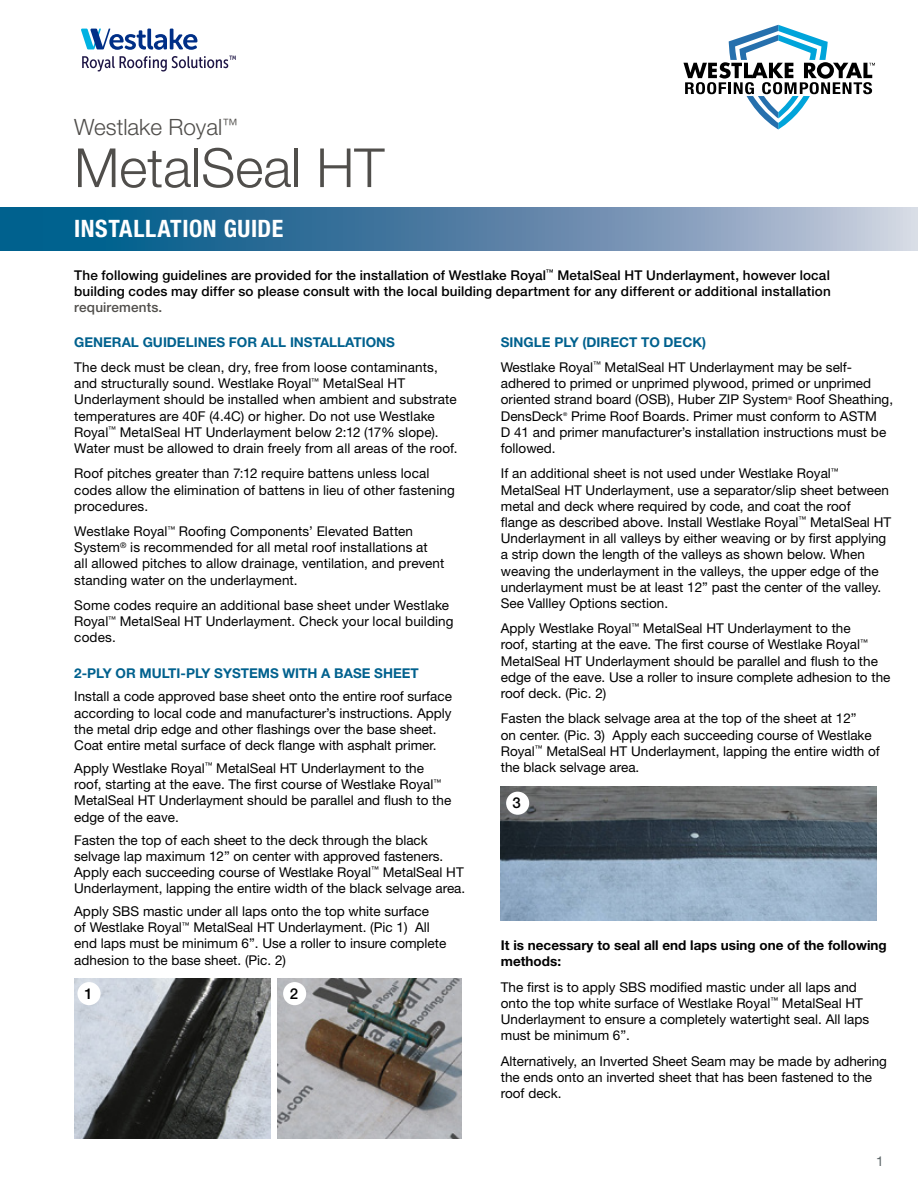
<style>
.page{position:relative;width:918px;height:1188px;background:#fff}
.page>*{position:absolute;margin:0;border:0;box-sizing:border-box;transform-origin:0 0}
.t1{font:300 54px "Helvetica Neue LT Std";color:#504e4b}
.t2{font:700 condensed 24px "Helvetica Neue LT Std";letter-spacing:.025em;color:#fff}
.t3{font:300 22.5px "Helvetica Neue LT Std";color:#504e4b}
.t4{font:500 15px "Helvetica Neue LT Std";color:#000}
.t5{font:13.5px/16.2px "Helvetica Neue LT Std";color:#000}
.t6{font:500 13.5px/16.2px "Helvetica Neue LT Std";letter-spacing:.01em;color:#000}
.t7{font:700 13.5px "Helvetica Neue LT Std";color:#00618e}
.t8{font:700 13.5px/16.2px "Helvetica Neue LT Std";color:#000}
.t9{font:500 13.5px "Helvetica Neue LT Std";letter-spacing:.015em;color:#504e4b}
.t10{font:13.5px "Helvetica Neue LT Std";color:#5b6467}
.t11{font:5.25px "Helvetica Neue LT Std";color:#000}
.s1{font-weight:700;color:#00618e}
</style>
<div class="page">
<img style="left:74px;top:979px;width:197px;height:160px">
<div style="left:77px;top:982px;width:24px;height:23px;background:#fff;border-radius:50%"></div>
<img style="left:278px;top:979px;width:183px;height:160px">
<div style="left:283px;top:982px;width:23px;height:23px;background:#fff;border-radius:50%"></div>
<img style="left:501px;top:786px;width:376px;height:134px">
<div style="left:506px;top:792px;width:23px;height:23px;background:#fff;border-radius:50%"></div>
<svg style="left:0;top:208px;width:918px;height:42px;background:#5686aa"></svg>
<svg style="left:81px;top:29px;width:116px;height:21px"></svg>
<svg style="left:82px;top:56px;width:154px;height:16px"></svg>
<svg style="left:683px;top:25px;width:192px;height:104px"></svg>
<h3 class="t3" style="left:74px;top:113px;width:165px">Westlake Royal<sup>™</sup></h3>
<h1 class="t1" style="left:74px;top:135px;width:312px">MetalSeal HT</h1>
<h2 class="t2" style="left:74px;top:214px;width:211px">INSTALLATION GUIDE</h2>
<p class="t6" style="left:74px;top:267px;width:758px">The following guidelines are provided for the installation of Westlake Royal<sup>™</sup> MetalSeal HT Underlayment, however local building codes may differ so please consult with the local building department for any different or additional installation</p>
<p class="t9" style="left:74px;top:299px;width:90px">requirements.</p>
<p class="t7" style="left:74px;top:333px;width:322px">GENERAL GUIDELINES FOR ALL INSTALLATIONS</p>
<p class="t5" style="left:74px;top:359px;width:385px">The deck must be clean, dry, free from loose contaminants, and structurally sound. Westlake Royal<sup>™</sup> MetalSeal HT Underlayment should be installed when ambient and substrate temperatures are 40F (4.4C) or higher. Do not use Westlake Royal<sup>™</sup> MetalSeal HT Underlayment below 2:12 (17% slope).<br>Water must be allowed to drain freely from all areas of the roof.</p>
<p class="t5" style="left:74px;top:465px;width:382px">Roof pitches greater than 7:12 require battens unless local codes allow the elimination of battens in lieu of other fastening procedures.</p>
<p class="t5" style="left:74px;top:523px;width:372px">Westlake Royal<sup>™</sup> Roofing Components’ Elevated Batten System<sup>®</sup> is recommended for all metal roof installations at all allowed pitches to allow drainage, ventilation, and prevent standing water on the underlayment.</p>
<p class="t5" style="left:74px;top:597px;width:381px">Some codes require an additional base sheet under Westlake<br>Royal<sup>™</sup> MetalSeal HT Underlayment. Check your local building codes.</p>
<p class="t7" style="left:74px;top:665px;width:346px">2-PLY OR MULTI-PLY SYSTEMS WITH A BASE SHEET</p>
<p class="t5" style="left:74px;top:688px;width:379px">Install a code approved base sheet onto the entire roof surface according to local code and manufacturer’s instructions. Apply the metal drip edge and other flashings over the base sheet.<br>Coat entire metal surface of deck flange with asphalt primer.</p>
<p class="t5" style="left:74px;top:760px;width:379px">Apply Westlake Royal<sup>™</sup> MetalSeal HT Underlayment to the roof, starting at the eave. The first course of Westlake Royal<sup>™ </sup>MetalSeal HT Underlayment should be parallel and flush to the edge of the eave.</p>
<p class="t5" style="left:74px;top:831px;width:393px">Fasten the top of each sheet to the deck through the black selvage lap maximum 12” on center with approved fasteners.<br>Apply each succeeding course of Westlake Royal<sup>™</sup> MetalSeal HT Underlayment, lapping the entire width of the black selvage area.</p>
<p class="t5" style="left:74px;top:903px;width:374px">Apply SBS mastic under all laps onto the top white surface<br>of Westlake Royal<sup>™</sup> MetalSeal HT Underlayment. (Pic 1) All end laps must be minimum 6”. Use a roller to insure complete adhesion to the base sheet. (Pic. 2)</p>
<p class="t4" style="left:84px;top:985px;width:10px">1</p>
<p class="t4" style="left:290px;top:985px;width:10px">2</p>
<p class="t5" style="left:501px;top:329px;width:353px;line-height:25.3px"><span class="s1">SINGLE PLY (DIRECT TO DECK)<br></span>Westlake Royal<sup>™</sup> MetalSeal HT Underlayment may be self-</p>
<p class="t5" style="left:501px;top:375px;width:372px">adhered to primed or unprimed plywood, primed or unprimed oriented strand board (OSB), Huber ZIP System</p>
<p class="t11" style="left:788px;top:395px;width:6px">®</p>
<p class="t5" style="left:796px;top:391px;width:99px">Roof Sheathing,</p>
<p class="t5" style="left:501px;top:407px;width:387px;text-indent:70px">Prime Roof Boards. Primer must conform to ASTM<br>D 41 and primer manufacturer’s installation instructions must be followed.</p>
<p class="t5" style="left:501px;top:465px;width:392px">If an additional sheet is not used under Westlake Royal<sup>™ </sup>MetalSeal HT Underlayment, use a separator/slip sheet between metal and deck where required by code, and coat the roof<br>flange as described above. Install Westlake Royal<sup>™</sup> MetalSeal HT Underlayment in all valleys by either weaving or by first applying a strip down the length of the valleys as shown below. When weaving the underlayment in the valleys, the upper edge of the underlayment must be at least 12” past the center of the valley.<br>See Vallley Options section.</p>
<p class="t5" style="left:501px;top:620px;width:391px">Apply Westlake Royal<sup>™</sup> MetalSeal HT Underlayment to the<br>roof, starting at the eave. The first course of Westlake Royal<sup>™ </sup>MetalSeal HT Underlayment should be parallel and flush to the edge of the eave. Use a roller to insure complete adhesion to the roof deck. (Pic. 2)</p>
<p class="t5" style="left:501px;top:710px;width:381px">Fasten the black selvage area at the top of the sheet at 12”<br>on center. (Pic. 3) Apply each succeeding course of Westlake Royal<sup>™</sup> MetalSeal HT Underlayment, lapping the entire width of the black selvage area.</p>
<p class="t4" style="left:512px;top:794px;width:10px">3</p>
<p class="t5" style="left:501px;top:407px;width:64px">DensDeck</p>
<p class="t11" style="left:563px;top:411px;width:6px">®</p>
<p class="t8" style="left:501px;top:937px;width:387px">It is necessary to seal all end laps using one of the following methods:</p>
<p class="t5" style="left:501px;top:979px;width:370px">The first is to apply SBS modified mastic under all laps and onto the top white surface of Westlake Royal<sup>™</sup> MetalSeal HT Underlayment to ensure a completely watertight seal. All laps must be minimum 6”.</p>
<p class="t5" style="left:501px;top:1053px;width:388px">Alternatively, an Inverted Sheet Seam may be made by adhering the ends onto an inverted sheet that has been fastened to the roof deck.</p>
<p class="t10" style="left:876px;top:1153px;width:9px">1</p>
</div>
